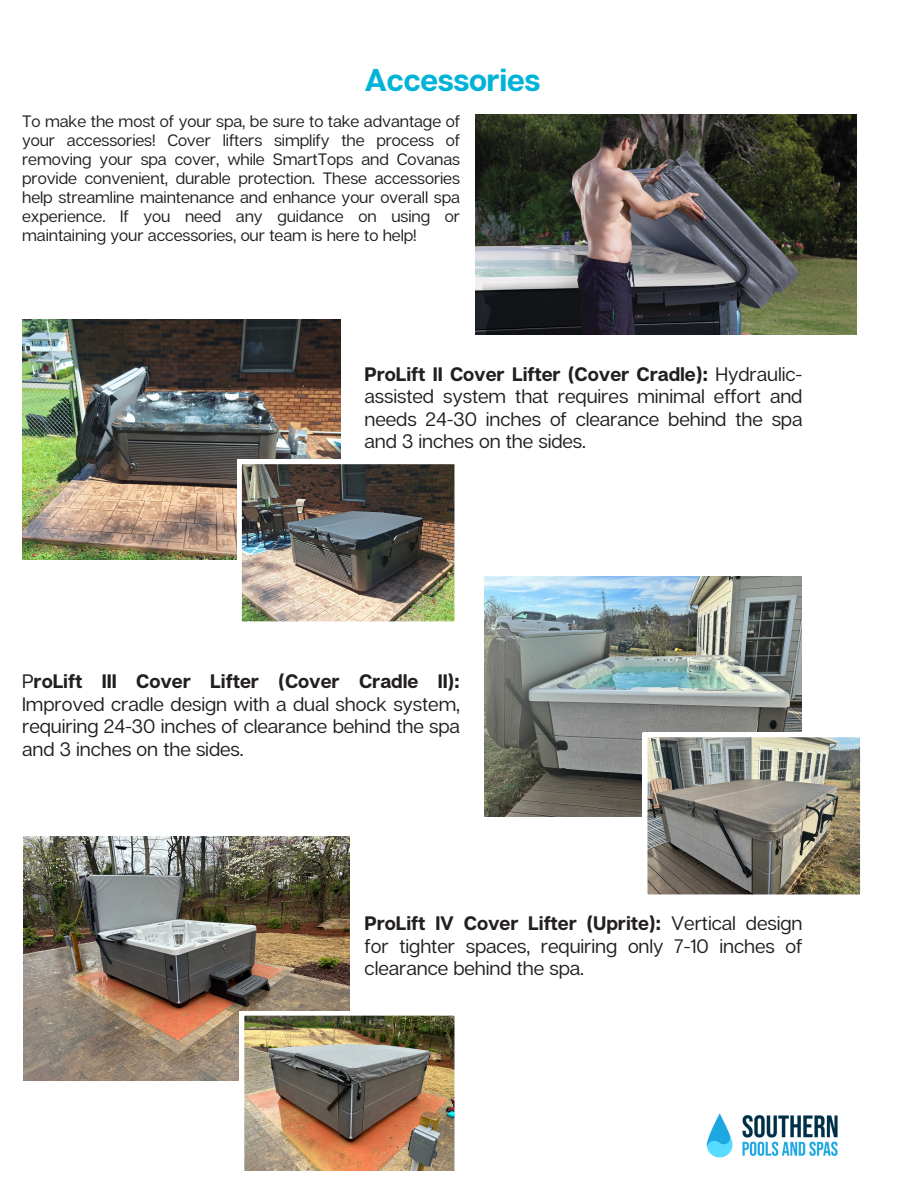
<style>
.page{position:relative;width:918px;height:1188px;background:#fff}
.page>*{position:absolute;margin:0;border:0;box-sizing:border-box;transform-origin:0 0}
.t1{font:700 31.5px "Articulat CF";letter-spacing:-.01em;color:#00b3d7}
.t2{font:19.5px/22.5px "Articulat CF";letter-spacing:-.005em;color:#231f20;text-align:justify}
.t3{font:16.5px/19.2px "Articulat CF";letter-spacing:-.005em;color:#231f20;text-align:justify}
.s1{font-weight:700}
</style>
<div class="page">
<img style="left:475px;top:115px;width:382px;height:219px">
<img style="left:706px;top:1113px;width:132px;height:45px">
<img style="left:22px;top:320px;width:319px;height:240px">
<img style="left:237px;top:460px;width:218px;height:162px">
<img style="left:484px;top:577px;width:318px;height:239px">
<img style="left:643px;top:733px;width:218px;height:162px">
<img style="left:23px;top:837px;width:327px;height:244px">
<img style="left:240px;top:1011px;width:215px;height:160px">
<p class="t1" style="left:365px;top:60px;width:177px">Accessories</p>
<h1 class="t3" style="left:22px;top:111px;width:439px">To make the most of your spa, be sure to take advantage of your accessories! Cover lifters simplify the process of removing your spa cover, while SmartTops and Covanas provide convenient, durable protection. These accessories help streamline maintenance and enhance your overall spa experience. If you need any guidance on using or maintaining your accessories, our team is here to help!</h1>
<p class="t2" style="left:365px;top:362px;width:439px"><span class="s1">ProLift II Cover Lifter (Cover Cradle):</span> Hydraulic&shy;assisted system that requires minimal effort and needs 24-30 inches of clearance behind the spa and 3 inches on the sides.</p>
<p class="t2" style="left:22px;top:670px;width:439px">P<span class="s1">roLift III Cover Lifter (Cover Cradle II):<br></span>Improved cradle design with a dual shock system, requiring 24-30 inches of clearance behind the spa and 3 inches on the sides.</p>
<h2 class="t2" style="left:365px;top:912px;width:439px"><span class="s1">ProLift IV Cover Lifter (Uprite):</span> Vertical design for tighter spaces, requiring only 7-10 inches of clearance behind the spa.</h2>
</div>
